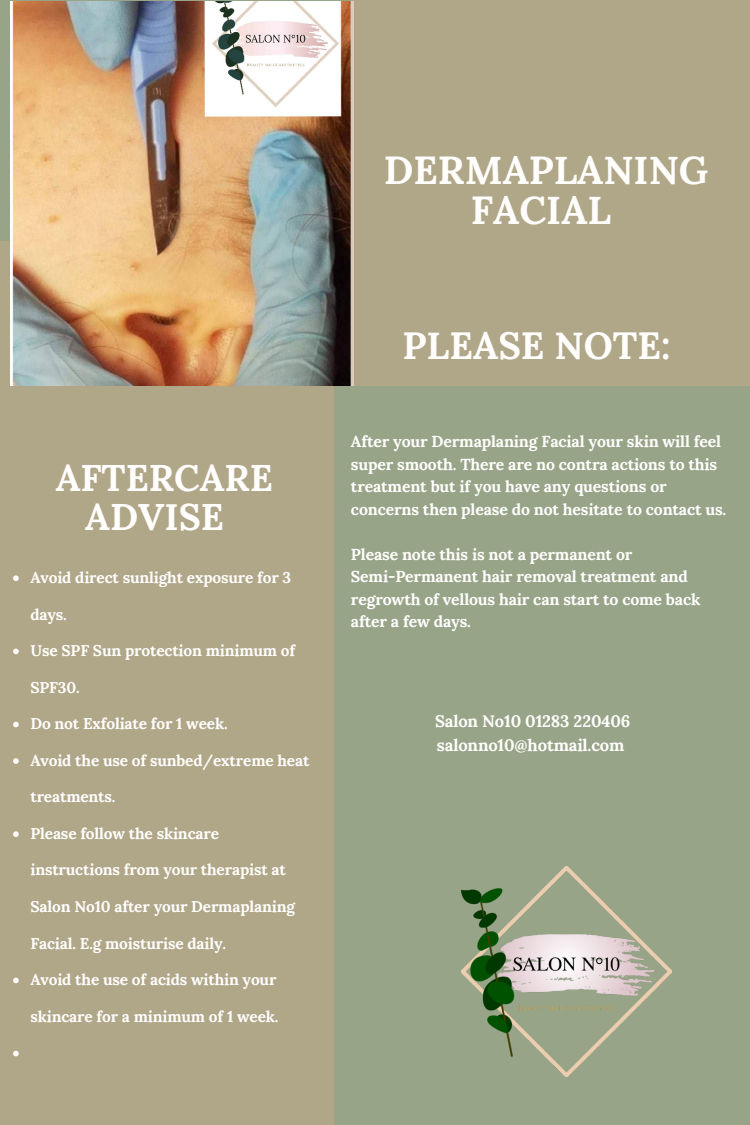
<style>
.page{position:relative;width:750px;height:1125px;background:#97a488}
.page>*{position:absolute;margin:0;border:0;box-sizing:border-box;transform-origin:0 0}
.t1{font:700 39px/40.2px "Lora";color:#fffefd;text-align:center}
.t2{font:700 37.88px "Lora";color:#fffefd}
.t3{font:700 37px/38.5px "Lora";color:#fffefd;text-align:center}
.t4{font:700 16.62px/23.5px "Lora";letter-spacing:-.01em;color:#fffefd}
.t5{font:700 15.88px/22.5px "Lora";letter-spacing:-.01em;color:#fffefd}
.t6{font:700 15.5px "Lora";letter-spacing:-.01em;color:#fffefd}
</style>
<div class="page">
<div style="left:0;top:242px;width:334px;height:883px;background:#b0a688"></div>
<img style="left:10px;top:1px;width:343px;height:385px">
<div style="left:352px;top:0;width:398px;height:385px;background:#b0a688"></div>
<svg style="left:13px;top:575px;width:6px;height:6px"></svg>
<svg style="left:13px;top:649px;width:6px;height:5px"></svg>
<svg style="left:13px;top:722px;width:6px;height:5px"></svg>
<svg style="left:13px;top:758px;width:6px;height:6px"></svg>
<svg style="left:13px;top:831px;width:6px;height:6px"></svg>
<svg style="left:13px;top:978px;width:6px;height:5px"></svg>
<svg style="left:13px;top:1051px;width:6px;height:5px"></svg>
<img style="left:461px;top:866px;width:210px;height:210px">
<h1 class="t1" style="left:384px;top:150px;width:326px">DERMAPLANING<br>FACIAL</h1>
<h3 class="t3" style="left:56px;top:458px;width:219px">AFTERCARE<br>ADVISE</h3>
<p class="t6" style="left:30px;top:567px;width:262px">Avoid direct sunlight exposure for 3</p>
<p class="t6" style="left:30px;top:604px;width:38px">days.</p>
<p class="t6" style="left:30px;top:640px;width:266px">Use SPF Sun protection minimum of</p>
<p class="t6" style="left:30px;top:677px;width:51px">SPF30.</p>
<p class="t6" style="left:30px;top:714px;width:199px">Do not Exfoliate for 1 week.</p>
<p class="t6" style="left:30px;top:750px;width:281px">Avoid the use of sunbed/extreme heat</p>
<p class="t6" style="left:30px;top:787px;width:87px">treatments.</p>
<p class="t6" style="left:30px;top:823px;width:190px">Please follow the skincare</p>
<p class="t6" style="left:30px;top:860px;width:257px">instructions from your therapist at</p>
<p class="t6" style="left:30px;top:896px;width:266px">Salon No10 after your Dermaplaning</p>
<p class="t6" style="left:30px;top:933px;width:197px">Facial. E.g moisturise daily.</p>
<p class="t6" style="left:30px;top:970px;width:248px">Avoid the use of acids within your</p>
<p class="t6" style="left:30px;top:1006px;width:250px">skincare for a minimum of 1 week.</p>
<h2 class="t2" style="left:402px;top:320px;width:270px">PLEASE NOTE:</h2>
<p class="t5" style="left:351px;top:430px;width:377px">After your Dermaplaning Facial your skin will feel super smooth. There are no contra actions to this treatment but if you have any questions or concerns then please do not hesitate to contact us.</p>
<p class="t5" style="left:351px;top:543px;width:351px">Please note this is not a permanent or Semi-Permanent hair removal treatment and regrowth of vellous hair can start to come back after a few days.</p>
<p class="t4" style="left:435px;top:709px;width:197px">Salon No10 01283 220406 salonno10@hotmail.com</p>
</div>
